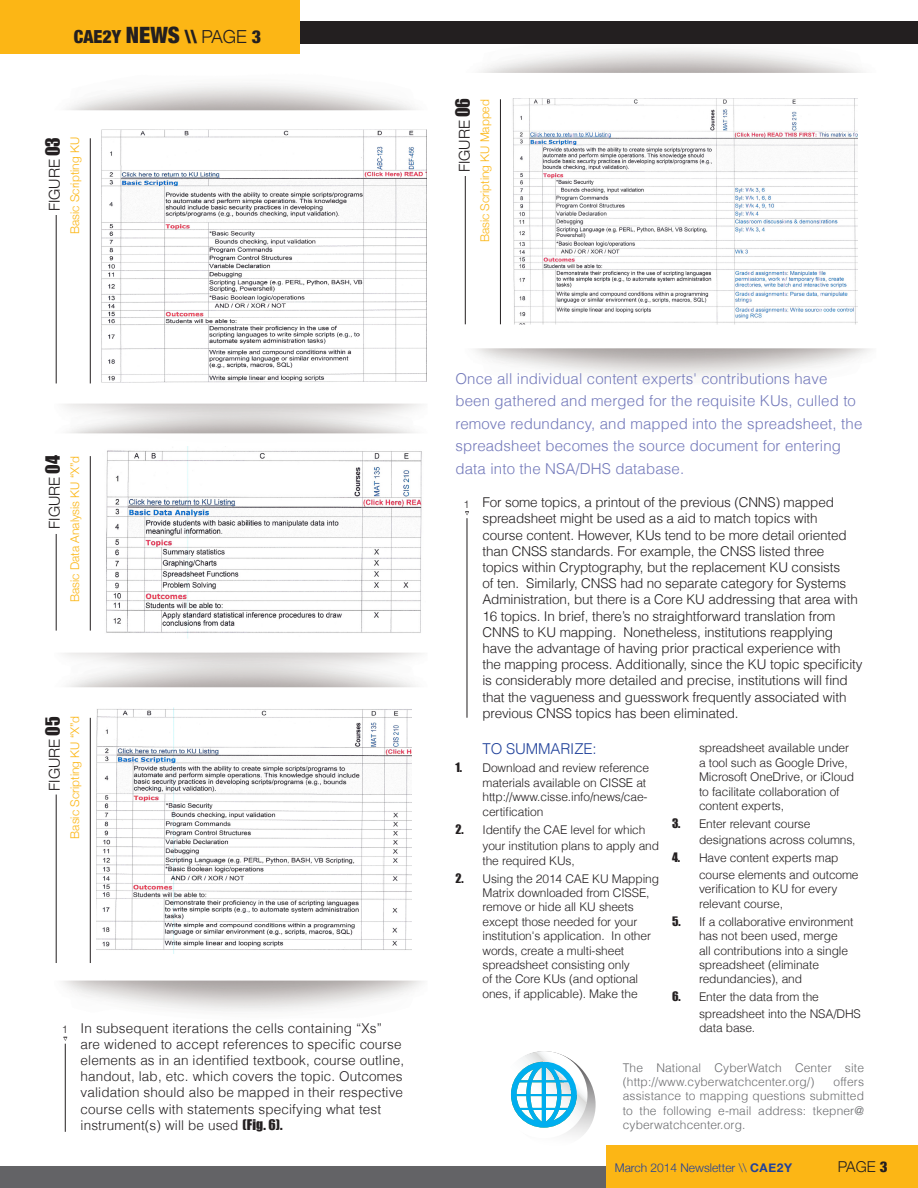
<style>
.page{position:relative;width:918px;height:1188px;background:#fff}
.page>*{position:absolute;margin:0;border:0;box-sizing:border-box;transform-origin:0 0}
.t1{font:900 condensed 18px "Helvetica Neue";color:#231f20}
.t2{font:300 15px/22.5px "Helvetica LT";letter-spacing:.01em;color:#7278ba}
.t3{font:300 15px "Helvetica Neue";color:#231f20}
.t4{font:300 15px "Helvetica LT";letter-spacing:-.01em;color:#20419a}
.t5{font:300 13.5px/16.2px "Helvetica LT";letter-spacing:-.01em;color:#231f20}
.t6{font:300 13.5px/16.2px "Helvetica LT";letter-spacing:.01em;color:#231f20}
.t7{font:300 12px/14.4px "Helvetica LT";letter-spacing:-.01em;color:#231f20}
.t8{font:300 12px/14.4px "Helvetica LT";letter-spacing:.01em;color:#6c6d70}
.t9{font:300 12px "Helvetica Neue";color:#fcb615}
.t10{font:300 12px "Helvetica Neue";color:#20419a}
.t11{font:300 10.5px "Helvetica Neue";color:#231f20}
.s1{font-size:22.5px}
.s2{font-weight:300;font-stretch:normal}
.s3{font-family:"Impact";font-weight:400;font-size:18px}
.s4{font-family:"Impact";font-weight:400}
.s5{font-weight:700}
.s6{font-weight:900;font-stretch:condensed}
</style>
<div class="page">
<div style="left:0;top:21px;width:918px;height:23px;background:#231f20"></div>
<div style="left:0;top:1166px;width:918px;height:22px;background:#636366"></div>
<hr style="left:467px;top:518px;width:1px;height:200px;background:#231f20">
<hr style="left:65px;top:1044px;width:1px;height:88px;background:#231f20">
<svg style="left:465px;top:511px;width:4px;height:4px"></svg>
<div style="left:606px;top:1145px;width:312px;height:43px;background:#fcb615"></div>
<div style="left:0;top:0;width:300px;height:54px;background:#fcb615"></div>
<img style="left:101px;top:129px;width:326px;height:254px">
<hr style="left:90px;top:138px;width:1px;height:245px;background:#231f20">
<hr style="left:500px;top:99px;width:1px;height:225px;background:#231f20">
<hr style="left:465px;top:176px;width:1px;height:148px;background:#231f20">
<hr style="left:90px;top:456px;width:1px;height:175px;background:#231f20">
<hr style="left:90px;top:718px;width:1px;height:245px;background:#231f20">
<hr style="left:56px;top:215px;width:1px;height:168px;background:#231f20">
<hr style="left:56px;top:534px;width:1px;height:97px;background:#231f20">
<hr style="left:56px;top:795px;width:1px;height:168px;background:#231f20">
<img style="left:102px;top:446px;width:323px;height:192px">
<img style="left:97px;top:708px;width:314px;height:246px">
<img style="left:512px;top:98px;width:345px;height:226px">
<svg style="left:500px;top:1051px;width:88px;height:87px"></svg>
<svg style="left:504px;top:1062px;width:92px;height:76px"></svg>
<h1 class="t1" style="left:74px;top:22px;width:189px">CAE2Y <span class="s1">NEWS</span> \\ <span class="s2">PAGE</span> 3</h1>
<p class="t3" style="left:42px;top:211px;width:76px;rotate:-90deg">FIGURE <span class="s3">03</span></p>
<p class="t9" style="left:65px;top:234px;width:98px;rotate:-90deg">Basic Scripting KU</p>
<p class="t3" style="left:42px;top:529px;width:75px;rotate:-90deg">FIGURE <span class="s3">04</span></p>
<p class="t9" style="left:65px;top:602px;width:148px;rotate:-90deg">Basic Data Analysis KU “X”d</p>
<p class="t3" style="left:42px;top:791px;width:76px;rotate:-90deg">FIGURE <span class="s3">05</span></p>
<p class="t9" style="left:65px;top:839px;width:124px;rotate:-90deg">Basic Scripting KU “X”d</p>
<p class="t11" style="left:62px;top:1021px;width:7px">1</p>
<p class="t6" style="left:81px;top:1020px;width:325px">In subsequent iterations the cells containing “Xs” are widened to accept references to specific course elements as in an identified textbook, course outline, handout, lab, etc. which covers the topic. Outcomes validation should also be mapped in their respective course cells with statements specifying what test instrument(s) will be used <span class="s4">(Fig. 6).</span></p>
<p class="t3" style="left:453px;top:172px;width:76px;rotate:-90deg">FIGURE <span class="s3">06</span></p>
<p class="t9" style="left:475px;top:242px;width:144px;rotate:-90deg">Basic Scripting KU Mapped</p>
<p class="t2" style="left:455px;top:367px;width:408px">Once all individual content experts' contributions have been gathered and merged for the requisite KUs, culled to remove redundancy, and mapped into the spreadsheet, the spreadsheet becomes the source document for entering data into the NSA/DHS database.</p>
<p class="t11" style="left:464px;top:495px;width:7px">1</p>
<p class="t5" style="left:482px;top:494px;width:382px">For some topics, a printout of the previous (CNNS) mapped spreadsheet might be used as a aid to match topics with<br>course content. However, KUs tend to be more detail oriented than CNSS standards. For example, the CNSS listed three topics within Cryptography, but the replacement KU consists<br>of ten. Similarly, CNSS had no separate category for Systems Administration, but there is a Core KU addressing that area with 16 topics. In brief, there’s no straightforward translation from CNNS to KU mapping. Nonetheless, institutions reapplying have the advantage of having prior practical experience with<br>the mapping process. Additionally, since the KU topic specificity is considerably more detailed and precise, institutions will find that the vagueness and guesswork frequently associated with previous CNSS topics has been eliminated.</p>
<p class="t4" style="left:482px;top:740px;width:116px">TO SUMMARIZE:</p>
<p class="t7" style="left:482px;top:761px;width:168px;text-indent:-27px"><span class="s4">1.</span> Download and review reference materials available on CISSE at http://www.cisse.info/news/cae&shy;certification</p>
<p class="t7" style="left:482px;top:821px;width:178px;line-height:16.5px;text-indent:-27px"><span class="s4">2.</span> Identify the CAE level for which your institution plans to apply and</p>
<p class="t7" style="left:482px;top:853px;width:94px">the required KUs,</p>
<p class="t7" style="left:482px;top:871px;width:178px;text-indent:-27px"><span class="s4">2.</span> Using the 2014 CAE KU Mapping<br>Matrix downloaded from CISSE, remove or hide all KU sheets except those needed for your institution's application. In other words, create a multi-sheet spreadsheet consisting only<br>of the Core KUs (and optional ones, if applicable). Make the</p>
<p class="t7" style="left:699px;top:741px;width:157px">spreadsheet available under a tool such as Google Drive,<br>Microsoft OneDrive, or iCloud to facilitate collaboration of content experts,</p>
<p class="t7" style="left:699px;top:815px;width:158px;line-height:16.5px;text-indent:-27px"><span class="s4">3.</span> Enter relevant course designations across columns,</p>
<p class="t7" style="left:699px;top:850px;width:161px;line-height:16.5px;text-indent:-27px"><span class="s4">4.</span> Have content experts map course elements and outcome</p>
<p class="t7" style="left:699px;top:882px;width:140px">verification to KU for every relevant course,</p>
<p class="t7" style="left:699px;top:914px;width:156px;text-indent:-27px"><span class="s4">5.</span> If a collaborative environment has not been used, merge<br>all contributions into a single spreadsheet (eliminate redundancies), and</p>
<p class="t7" style="left:699px;top:989px;width:163px;line-height:16.5px;text-indent:-27px"><span class="s4">6.</span> Enter the data from the spreadsheet into the NSA/DHS</p>
<p class="t7" style="left:699px;top:1021px;width:58px">data base.</p>
<p class="t8" style="left:623px;top:1060px;width:243px">The National CyberWatch Center site (http://www.cyberwatchcenter.org/)</p>
<p class="t8" style="left:623px;top:1074px;width:243px;text-align:justify;text-indent:211px">offers assistance to mapping questions submitted to the following e-mail address: tkepner@ cyberwatchcenter.org.</p>
<p class="t10" style="left:615px;top:1158px;width:179px">March 2014 Newsletter \\ <span class="s5">CAE2Y</span></p>
<p class="t3" style="left:838px;top:1155px;width:51px">PAGE <span class="s6">3</span></p>
</div>
